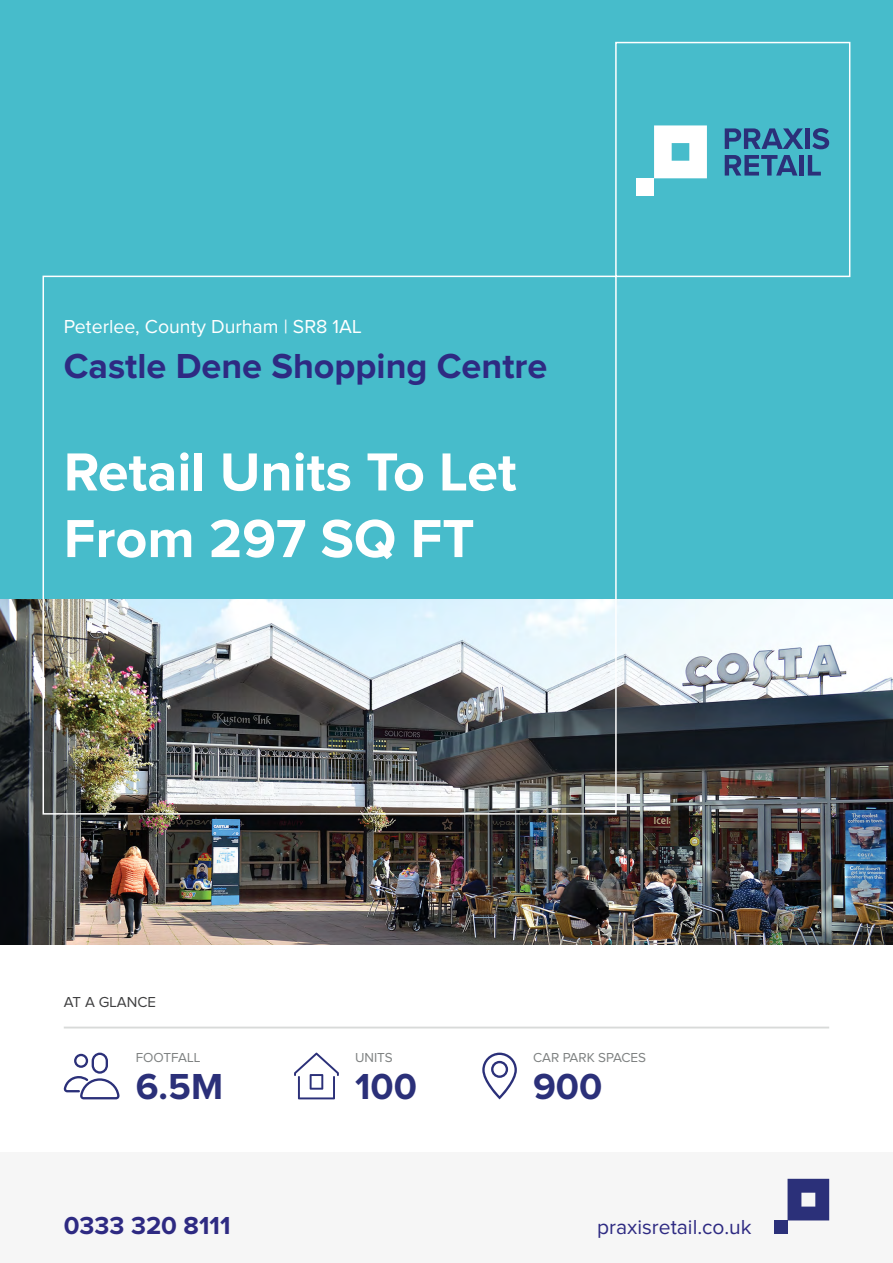
<style>
.page{position:relative;width:893px;height:1263px;background:#fff}
.page>*{position:absolute;margin:0;border:0;box-sizing:border-box;transform-origin:0 0}
.t1{font:700 55.5px/66.6px "Proxima Nova";color:#fff}
.t2{font:700 37.5px "Proxima Nova";color:#2b3079}
.t3{font:700 36px "Proxima Nova";color:#2e2a82}
.t4{font:700 25.5px "Proxima Nova";color:#2e2a82}
.t5{font:21px "Proxima Nova";color:#2e2a82}
.t6{font:19.5px "Proxima Nova";color:#fff}
.t7{font:15px "Proxima Nova";color:#3f3f40}
.t8{font:13.5px "Proxima Nova";color:#7e8181}
</style>
<div class="page">
<div style="left:0;top:0;width:893px;height:600px;background:#47bccb"></div>
<div style="left:0;top:1152px;width:893px;height:111px;background:#f6f6f6"></div>
<img style="left:0;top:600px;width:893px;height:345px">
<hr style="left:64px;top:1026px;width:765px;height:2px;background:#d8dad9">
<svg style="left:64px;top:1052px;width:56px;height:47px"></svg>
<svg style="left:294px;top:1052px;width:45px;height:47px"></svg>
<svg style="left:482px;top:1052px;width:35px;height:47px"></svg>
<div style="left:615px;top:42px;width:235px;height:235px;border:2px solid #fff"></div>
<div style="left:43px;top:276px;width:574px;height:539px;border:2px solid #fff"></div>
<svg style="left:654px;top:125px;width:53px;height:53px;background:#e8f6f8"></svg>
<div style="left:636px;top:178px;width:18px;height:18px;background:#fff"></div>
<svg style="left:725px;top:128px;width:78px;height:21px"></svg>
<div style="left:805px;top:128px;width:5px;height:21px;background:#2b3079"></div>
<svg style="left:812px;top:128px;width:17px;height:21px"></svg>
<svg style="left:725px;top:155px;width:72px;height:21px"></svg>
<div style="left:799px;top:155px;width:5px;height:21px;background:#2b3079"></div>
<svg style="left:808px;top:155px;width:13px;height:21px"></svg>
<svg style="left:787px;top:1179px;width:42px;height:41px;background:#444888"></svg>
<div style="left:774px;top:1220px;width:13px;height:14px;background:#2b3079"></div>
<p class="t6" style="left:64px;top:315px;width:299px">Peterlee, County Durham | SR8 1AL</p>
<h3 class="t3" style="left:64px;top:346px;width:485px">Castle Dene Shopping Centre</h3>
<h1 class="t1" style="left:64px;top:440px;width:454px">Retail Units To Let<br>From 297 SQ FT</h1>
<p class="t7" style="left:64px;top:994px;width:94px">AT A GLANCE</p>
<p class="t8" style="left:136px;top:1049px;width:66px">FOOTFALL</p>
<p class="t8" style="left:533px;top:1049px;width:115px">CAR PARK SPACES</p>
<p class="t8" style="left:355px;top:1049px;width:39px">UNITS</p>
<h2 class="t2" style="left:136px;top:1065px;width:89px">6.5M</h2>
<h2 class="t2" style="left:355px;top:1065px;width:63px">100</h2>
<h2 class="t2" style="left:533px;top:1065px;width:71px">900</h2>
<h3 class="t4" style="left:64px;top:1211px;width:168px">0333 320 8111</h3>
<p class="t5" style="left:597px;top:1216px;width:156px">praxisretail.co.uk</p>
</div>
